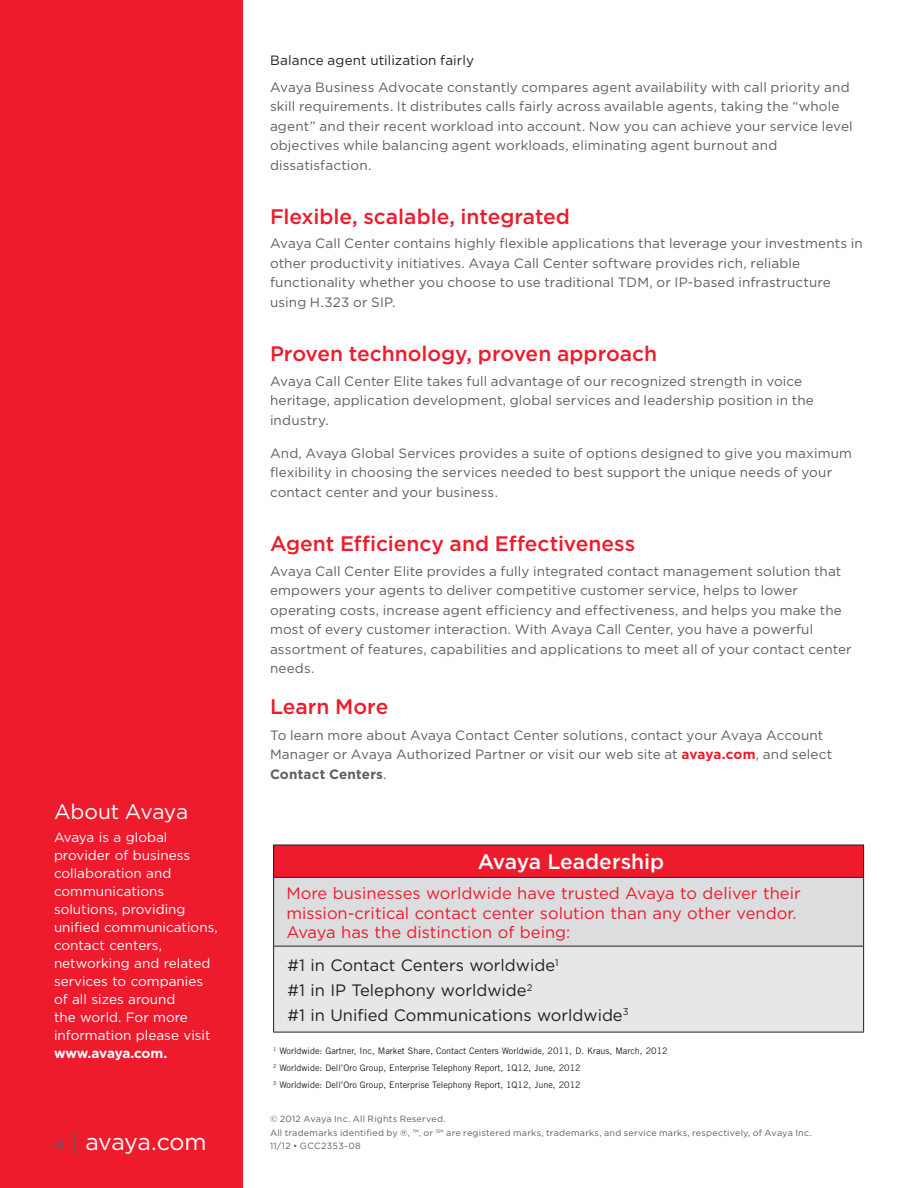
<style>
.page{position:relative;width:918px;height:1188px;background:#fff}
.page>*{position:absolute;margin:0;border:0;box-sizing:border-box;transform-origin:0 0}
.t1{font:23.25px "Gotham";letter-spacing:-.015em;color:#fff}
.Body_Header{font:500 21px "Gotham";color:#ee1b2c}
.Table_Title{font:500 21px "Gotham";color:#fff}
.Boilerplate_Head{font:21px "Gotham";letter-spacing:-.01em;color:#fff}
.Body_copy{font:500 21px "Gotham";color:#ee1b2c}
.second_subhead{font:16.5px/19.5px "Gotham";color:#ee1b2c}
.body_copy{font:16.5px "Gotham";color:#231f20}
.Body_copy-2{font:13.5px/19.5px "Gotham";letter-spacing:.01em;color:#5f5f62}
.Boilerplate_Copy{font:13.5px/18px "Gotham";color:#fff}
.Body_copy-3{font:13.5px "Gotham";letter-spacing:.01em;color:#231f20}
.body_copy-2{font:9px "Trade Gothic";color:#231f20}
.Legal{font:9px "Gotham";letter-spacing:.025em;color:#5f5f62}
.s1{font-weight:700}
.s2{font-size:16.5px;color:#5f5f62}
.s3{color:#5f5f62}
.s4{font-weight:700;color:#ee1b2c}
</style>
<div class="page">
<div style="left:0;top:0;width:243px;height:1188px;background:#ee1b2c"></div>
<div style="left:274px;top:845px;width:590px;height:32px;background:#ee1b2c"></div>
<div style="left:274px;top:877px;width:590px;height:69px;background:#dcdddf"></div>
<div style="left:274px;top:946px;width:590px;height:86px;background:#e6e7e9"></div>
<hr style="left:273px;top:845px;width:591px;height:1px;background:#231f20">
<hr style="left:273px;top:845px;width:1px;height:32px;background:#231f20">
<hr style="left:863px;top:845px;width:1px;height:32px;background:#231f20">
<hr style="left:273px;top:878px;width:1px;height:68px;background:#231f20">
<hr style="left:863px;top:878px;width:1px;height:68px;background:#231f20">
<hr style="left:273px;top:877px;width:591px;height:1px;background:#231f20">
<hr style="left:273px;top:946px;width:591px;height:1px;background:#231f20">
<hr style="left:273px;top:947px;width:1px;height:85px;background:#231f20">
<hr style="left:863px;top:947px;width:1px;height:85px;background:#231f20">
<hr style="left:273px;top:1032px;width:591px;height:1px;background:#231f20">
<p class="Boilerplate_Head" style="left:54px;top:800px;width:136px">About Avaya</p>
<p class="Boilerplate_Copy" style="left:54px;top:828px;width:165px">Avaya is a global provider of business collaboration and communications solutions, providing unified communications, contact centers, networking and related services to companies of all sizes around<br>the world. For more information please visit <span class="s1">www.avaya.com.</span></p>
<h1 class="t1" style="left:54px;top:1129px;width:154px"><span class="s2">4</span> <span class="s3">|</span> avaya.com</h1>
<p class="Body_copy-3" style="left:270px;top:53px;width:206px">Balance agent utilization fairly</p>
<p class="Body_copy-2" style="left:270px;top:77px;width:584px">Avaya Business Advocate constantly compares agent availability with call priority and skill requirements. It distributes calls fairly across available agents, taking the “whole agent” and their recent workload into account. Now you can achieve your service level objectives while balancing agent workloads, eliminating agent burnout and dissatisfaction.</p>
<p class="Body_Header" style="left:270px;top:204px;width:302px">Flexible, scalable, integrated</p>
<p class="Body_copy-2" style="left:270px;top:234px;width:594px">Avaya Call Center contains highly flexible applications that leverage your investments in other productivity initiatives. Avaya Call Center software provides rich, reliable functionality whether you choose to use traditional TDM, or IP-based infrastructure using H.323 or SIP.</p>
<p class="Body_Header" style="left:270px;top:342px;width:389px">Proven technology, proven approach</p>
<p class="Body_copy-2" style="left:270px;top:371px;width:545px">Avaya Call Center Elite takes full advantage of our recognized strength in voice heritage, application development, global services and leadership position in the industry.</p>
<p class="Body_copy-2" style="left:270px;top:443px;width:584px">And, Avaya Global Services provides a suite of options designed to give you maximum flexibility in choosing the services needed to best support the unique needs of your contact center and your business.</p>
<p class="Body_Header" style="left:270px;top:531px;width:367px">Agent Efficiency and Effectiveness</p>
<p class="Body_copy-2" style="left:270px;top:561px;width:583px">Avaya Call Center Elite provides a fully integrated contact management solution that empowers your agents to deliver competitive customer service, helps to lower operating costs, increase agent efficiency and effectiveness, and helps you make the most of every customer interaction. With Avaya Call Center, you have a powerful assortment of features, capabilities and applications to meet all of your contact center needs.</p>
<p class="Body_copy" style="left:270px;top:694px;width:120px">Learn More</p>
<p class="Body_copy-2" style="left:270px;top:725px;width:564px">To learn more about Avaya Contact Center solutions, contact your Avaya Account<br>Manager or Avaya Authorized Partner or visit our web site at <span class="s4">avaya.com</span>, and select<br><span class="s1">Contact Centers</span>.</p>
<p class="Table_Title" style="left:478px;top:849px;width:188px">Avaya Leadership</p>
<p class="second_subhead" style="left:286px;top:883px;width:516px">More businesses worldwide have trusted Avaya to deliver their mission-critical contact center solution than any other vendor.<br>Avaya has the distinction of being:</p>
<p class="body_copy" style="left:287px;top:956px;width:273px">#1 in Contact Centers worldwide<sup>1</sup></p>
<p class="body_copy" style="left:287px;top:981px;width:246px">#1 in IP Telephony worldwide<sup>2</sup></p>
<p class="body_copy" style="left:287px;top:1006px;width:343px">#1 in Unified Communications worldwide<sup>3</sup></p>
<p class="body_copy-2" style="left:273px;top:1045px;width:396px"><sup>1</sup> Worldwide: Gartner, Inc, Market Share, Contact Centers Worldwide, 2011, D. Kraus, March, 2012</p>
<p class="body_copy-2" style="left:273px;top:1063px;width:309px"><sup>2</sup> Worldwide: Dell’Oro Group, Enterprise Telephony Report, 1Q12, June, 2012</p>
<p class="body_copy-2" style="left:273px;top:1080px;width:309px"><sup>3</sup> Worldwide: Dell’Oro Group, Enterprise Telephony Report, 1Q12, June, 2012</p>
<p class="Legal" style="left:270px;top:1114px;width:177px">© 2012 Avaya Inc. All Rights Reserved.</p>
<p class="Legal" style="left:270px;top:1127px;width:543px">All trademarks identified by ®, ™, or <sup>SM</sup> are registered marks, trademarks, and service marks, respectively, of Avaya Inc.</p>
<p class="Legal" style="left:270px;top:1141px;width:92px">11/12 • GCC2353-08</p>
</div>
